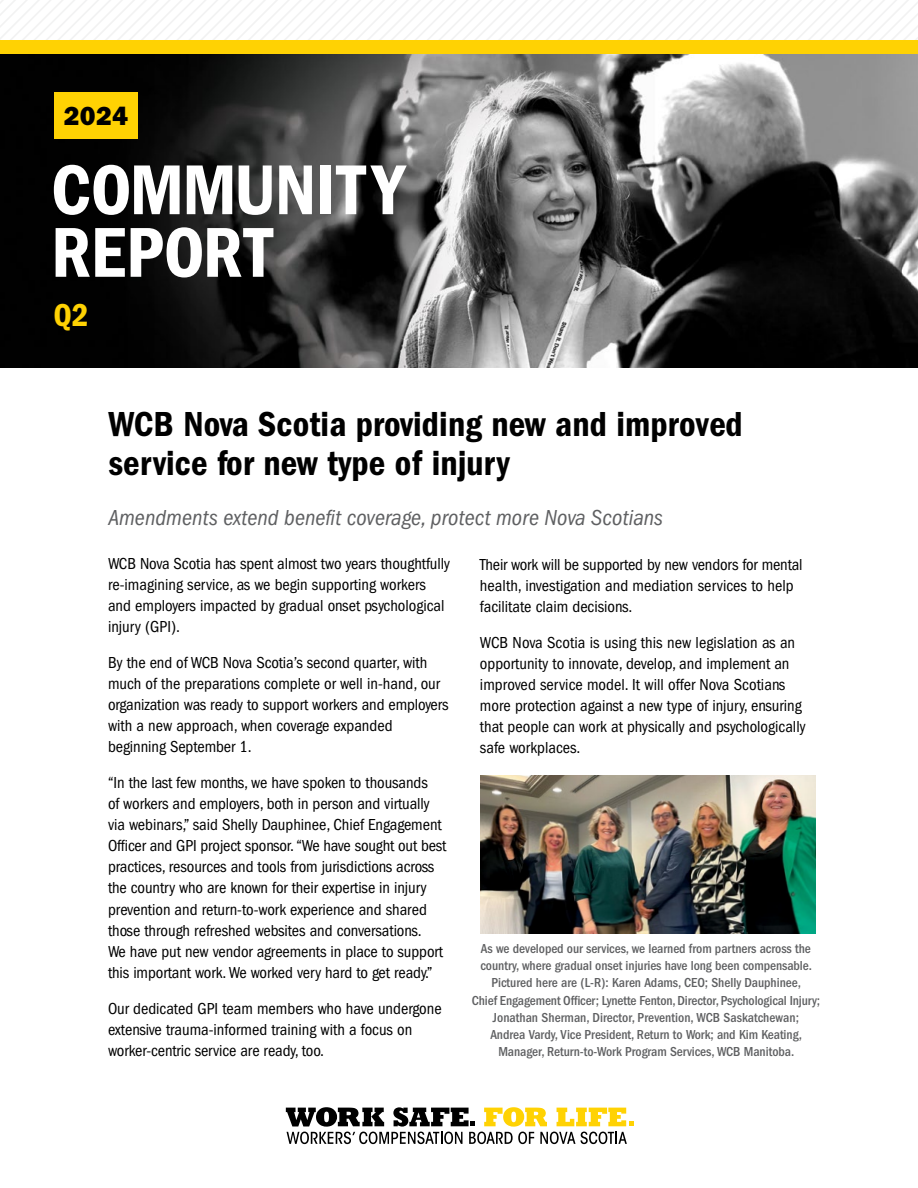
<style>
.page{position:relative;width:918px;height:1188px;background:#fff}
.page>*{position:absolute;margin:0;border:0;box-sizing:border-box;transform-origin:0 0}
.t1{font:73.05px/62.6px "Franklin Gothic LT Pro Cn Dm";color:#fff}
.t2{font:36px/39px "Franklin Gothic LT Pro Cn Dm";letter-spacing:.005em;color:#000}
.t3{font:32.85px "Franklin Gothic LT Pro Cn Dm";color:#ffd203}
.t4{font:27px "Franklin Gothic URW Hea";color:#000}
.t5{font:italic condensed 22.5px "Franklin Gothic LT Pro";letter-spacing:.005em;color:#5f6062}
.t6{font:condensed 16.5px/21px "Franklin Gothic LT Pro";color:#000}
.t7{font:500 condensed 13.5px/17.2px "Franklin Gothic LT Pro";letter-spacing:-.005em;color:#5f6062;text-align:center}
</style>
<div class="page">
<svg style="left:0;top:0;width:918px;height:41px"></svg>
<img style="left:0;top:54px;width:918px;height:313px">
<div style="left:55px;top:92px;width:83px;height:46px;background:#ffd203"></div>
<svg style="left:286px;top:1107px;width:348px;height:37px"></svg>
<img style="left:481px;top:776px;width:334px;height:157px">
<div style="left:0;top:41px;width:918px;height:13px;background:#ffd203"></div>
<h3 class="t4" style="left:64px;top:98px;width:66px">2024</h3>
<h1 class="t1" style="left:51px;top:159px;width:355px">COMMUNITY<br>REPORT</h1>
<h3 class="t3" style="left:53px;top:296px;width:37px">Q2</h3>
<h2 class="t2" style="left:108px;top:405px;width:636px">WCB Nova Scotia providing new and improved service for new type of injury</h2>
<h3 class="t5" style="left:108px;top:505px;width:556px">Amendments extend benefit coverage, protect more Nova Scotians</h3>
<p class="t6" style="left:108px;top:554px;width:343px">WCB Nova Scotia has spent almost two years thoughtfully re-imagining service, as we begin supporting workers and employers impacted by gradual onset psychological injury (GPI).</p>
<p class="t6" style="left:108px;top:653px;width:342px">By the end of WCB Nova Scotia’s second quarter, with much of the preparations complete or well in-hand, our organization was ready to support workers and employers with a new approach, when coverage expanded beginning September 1.</p>
<p class="t6" style="left:108px;top:773px;width:340px">“In the last few months, we have spoken to thousands<br>of workers and employers, both in person and virtually via webinars,” said Shelly Dauphinee, Chief Engagement Officer and GPI project sponsor. “We have sought out best practices, resources and tools from jurisdictions across the country who are known for their expertise in injury prevention and return-to-work experience and shared those through refreshed websites and conversations.<br>We have put new vendor agreements in place to support this important work. We worked very hard to get ready.”</p>
<p class="t6" style="left:108px;top:998px;width:335px">Our dedicated GPI team members who have undergone extensive trauma-informed training with a focus on worker-centric service are ready, too.</p>
<p class="t6" style="left:480px;top:554px;width:324px">Their work will be supported by new vendors for mental health, investigation and mediation services to help facilitate claim decisions.</p>
<p class="t6" style="left:480px;top:632px;width:327px">WCB Nova Scotia is using this new legislation as an opportunity to innovate, develop, and implement an improved service model. It will offer Nova Scotians more protection against a new type of injury, ensuring that people can work at physically and psychologically safe workplaces.</p>
<p class="t7" style="left:472px;top:940px;width:350px">As we developed our services, we learned from partners across the country, where gradual onset injuries have long been compensable.<br>Pictured here are (L-R): Karen Adams, CEO; Shelly Dauphinee,<br>Chief Engagement Officer; Lynette Fenton, Director, Psychological Injury; Jonathan Sherman, Director, Prevention, WCB Saskatchewan;<br>Andrea Vardy, Vice President, Return to Work; and Kim Keating, Manager, Return-to-Work Program Services, WCB Manitoba.</p>
</div>
